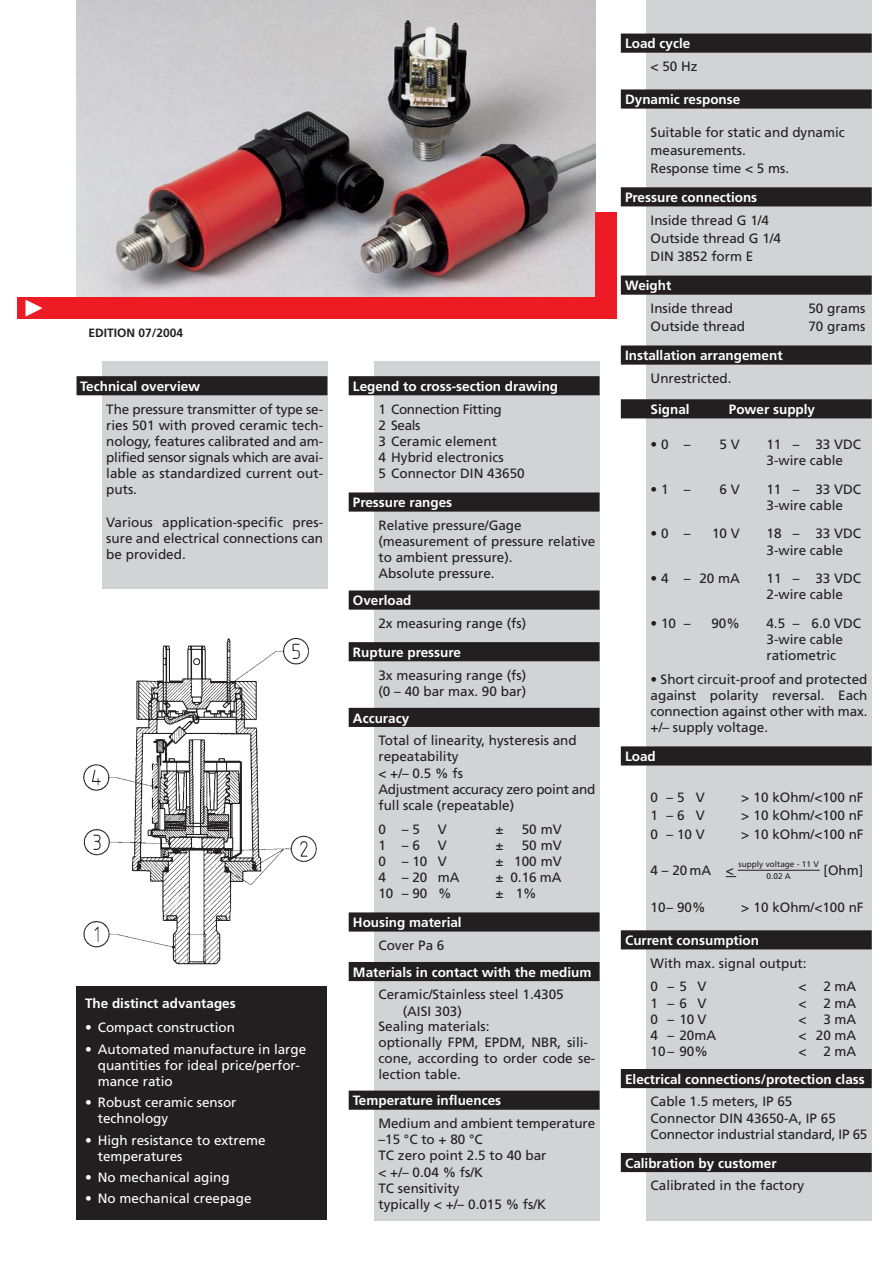
<style>
.page{position:relative;width:893px;height:1263px;background:#fff}
.page>*{position:absolute;margin:0;border:0;box-sizing:border-box;transform-origin:0 0}
.t1{font:13.5px/16.2px "Frutiger";color:#231f20}
.t2{font:700 13.5px "Frutiger";color:#fff}
.t3{font:13.5px/16.2px "Frutiger";color:#fff}
.t4{font:700 12px "Frutiger";color:#231f20}
.t5{font:8.25px/12px "Frutiger";color:#231f20;text-align:center}
.s1{font-weight:700}
</style>
<div class="page">
<div style="left:102px;top:361px;width:225px;height:228px;background:#d1d3d4"></div>
<div style="left:374px;top:361px;width:226px;height:859px;background:#d1d3d4"></div>
<div style="left:646px;top:0;width:226px;height:1220px;background:#d1d3d4"></div>
<div style="left:77px;top:376px;width:250px;height:19px;background:#231f20"></div>
<div style="left:349px;top:376px;width:251px;height:19px;background:#231f20"></div>
<div style="left:349px;top:492px;width:251px;height:20px;background:#231f20"></div>
<div style="left:349px;top:590px;width:251px;height:20px;background:#231f20"></div>
<div style="left:349px;top:642px;width:251px;height:19px;background:#231f20"></div>
<div style="left:349px;top:708px;width:251px;height:19px;background:#231f20"></div>
<div style="left:349px;top:912px;width:251px;height:19px;background:#231f20"></div>
<div style="left:349px;top:962px;width:251px;height:19px;background:#231f20"></div>
<div style="left:349px;top:1090px;width:251px;height:20px;background:#231f20"></div>
<div style="left:621px;top:34px;width:251px;height:19px;background:#231f20"></div>
<div style="left:621px;top:89px;width:251px;height:20px;background:#231f20"></div>
<div style="left:621px;top:187px;width:251px;height:19px;background:#231f20"></div>
<div style="left:621px;top:276px;width:251px;height:19px;background:#231f20"></div>
<div style="left:621px;top:345px;width:251px;height:20px;background:#231f20"></div>
<div style="left:621px;top:399px;width:251px;height:19px;background:#231f20"></div>
<div style="left:621px;top:746px;width:251px;height:19px;background:#231f20"></div>
<div style="left:621px;top:930px;width:251px;height:19px;background:#231f20"></div>
<div style="left:621px;top:1069px;width:251px;height:19px;background:#231f20"></div>
<div style="left:621px;top:1153px;width:251px;height:19px;background:#231f20"></div>
<hr style="left:738px;top:870px;width:82px;height:1px;background:#231f20">
<div style="left:77px;top:986px;width:250px;height:234px;background:#231f20"></div>
<img style="left:83px;top:638px;width:234px;height:327px">
<img style="left:77px;top:0;width:518px;height:297px">
<div style="left:17px;top:297px;width:600px;height:22px;background:#ed1c24"></div>
<div style="left:595px;top:212px;width:22px;height:107px;background:#ed1c24"></div>
<svg style="left:26px;top:300px;width:17px;height:17px"></svg>
<p class="t4" style="left:88px;top:328px;width:96px">EDITION 07/2004</p>
<p class="t2" style="left:80px;top:381px;width:122px">Technical overview</p>
<p class="t1" style="left:106px;top:402px;width:218px;text-align:justify">The pressure transmitter of type se&shy;ries 501 with proved ceramic tech&shy;nology, features calibrated and am&shy;plified sensor signals which are avai&shy;lable as standardized current out&shy;puts.</p>
<p class="t1" style="left:106px;top:515px;width:218px;text-align:justify">Various application-specific pres&shy;sure and electrical connections can be provided.</p>
<p class="t2" style="left:85px;top:997px;width:152px">The distinct advantages</p>
<p class="t3" style="left:85px;top:1020px;width:151px"><span class="s1">•</span> Compact construction</p>
<p class="t3" style="left:98px;top:1042px;width:210px;text-indent:-13px">• Automated manufacture in large quantities for ideal price/perfor&shy;mance ratio</p>
<p class="t3" style="left:98px;top:1095px;width:140px;text-indent:-13px">• Robust ceramic sensor technology</p>
<p class="t3" style="left:98px;top:1133px;width:170px;text-indent:-13px">• High resistance to extreme temperatures</p>
<p class="t3" style="left:85px;top:1170px;width:146px">• No mechanical aging</p>
<p class="t3" style="left:85px;top:1191px;width:168px">• No mechanical creepage</p>
<p class="t2" style="left:353px;top:381px;width:207px">Legend to cross-section drawing</p>
<p class="t1" style="left:378px;top:402px;width:148px">1 Connection Fitting<br>2 Seals<br>3 Ceramic element<br>4 Hybrid electronics<br>5 Connector DIN 43650</p>
<p class="t2" style="left:353px;top:497px;width:101px">Pressure ranges</p>
<p class="t1" style="left:378px;top:518px;width:218px">Relative pressure/Gage (measurement of pressure relative to ambient pressure).<br>Absolute pressure.</p>
<p class="t2" style="left:353px;top:595px;width:60px">Overload</p>
<p class="t1" style="left:378px;top:616px;width:149px">2x measuring range (fs)</p>
<p class="t2" style="left:353px;top:647px;width:109px">Rupture pressure</p>
<p class="t1" style="left:378px;top:668px;width:149px">3x measuring range (fs) (0 – 40 bar max. 90 bar)</p>
<p class="t2" style="left:353px;top:713px;width:58px">Accuracy</p>
<p class="t1" style="left:378px;top:733px;width:218px">Total of linearity, hysteresis and repeatability<br>&lt; +/– 0.5 % fs<br>Adjustment accuracy zero point and full scale (repeatable)</p>
<p class="t1" style="left:378px;top:822px;width:43px">0 – 5</p>
<p class="t1" style="left:438px;top:822px;width:11px">V</p>
<p class="t1" style="left:495px;top:822px;width:10px">±</p>
<p class="t1" style="left:522px;top:822px;width:42px">50 mV</p>
<p class="t1" style="left:378px;top:838px;width:43px">1 – 6</p>
<p class="t1" style="left:438px;top:838px;width:11px">V</p>
<p class="t1" style="left:495px;top:838px;width:10px">±</p>
<p class="t1" style="left:522px;top:838px;width:42px">50 mV</p>
<p class="t1" style="left:378px;top:854px;width:70px">0 – 10V</p>
<p class="t1" style="left:495px;top:854px;width:68px">± 100 mV</p>
<p class="t1" style="left:378px;top:870px;width:83px">4 – 20 mA</p>
<p class="t1" style="left:495px;top:870px;width:68px">± 0.16 mA</p>
<p class="t1" style="left:378px;top:886px;width:75px">10 – 90 %</p>
<p class="t1" style="left:495px;top:886px;width:43px">± 1%</p>
<p class="t2" style="left:353px;top:917px;width:110px">Housing material</p>
<p class="t1" style="left:378px;top:938px;width:68px">Cover Pa 6</p>
<p class="t2" style="left:353px;top:967px;width:240px">Materials in contact with the medium</p>
<p class="t1" style="left:378px;top:988px;width:187px">Ceramic/Stainless steel 1.4305</p>
<p class="t1" style="left:403px;top:1004px;width:61px">(AISI 303)</p>
<p class="t1" style="left:378px;top:1019px;width:113px">Sealing materials:</p>
<p class="t1" style="left:378px;top:1035px;width:211px">optionally FPM, EPDM, NBR, sili-</p>
<p class="t1" style="left:378px;top:1051px;width:218px">cone, according to order code se-</p>
<p class="t1" style="left:378px;top:1067px;width:84px">lection table.</p>
<p class="t2" style="left:353px;top:1095px;width:150px">Temperature influences</p>
<p class="t1" style="left:378px;top:1116px;width:218px">Medium and ambient temperature –15 °C to + 80 °C<br>TC zero point 2.5 to 40 bar<br>&lt; +/– 0.04 % fs/K<br>TC sensitivity<br>typically &lt; +/– 0.015 % fs/K</p>
<p class="t2" style="left:625px;top:38px;width:67px">Load cycle</p>
<p class="t1" style="left:651px;top:59px;width:49px">&lt; 50 Hz</p>
<p class="t2" style="left:625px;top:94px;width:117px">Dynamic response</p>
<p class="t1" style="left:651px;top:124px;width:196px;line-height:18.3px">Suitable for static and dynamic measurements.<br>Response time &lt; 5 ms.</p>
<p class="t2" style="left:625px;top:192px;width:134px">Pressure connections</p>
<p class="t1" style="left:651px;top:212px;width:132px;line-height:18.3px">Inside thread G 1/4<br>Outside thread G 1/4<br>DIN 3852 form E</p>
<p class="t2" style="left:625px;top:280px;width:48px">Weight</p>
<p class="t1" style="left:651px;top:301px;width:84px">Inside thread</p>
<p class="t1" style="left:808px;top:301px;width:59px">50 grams</p>
<p class="t1" style="left:651px;top:319px;width:96px">Outside thread</p>
<p class="t1" style="left:808px;top:319px;width:59px">70 grams</p>
<p class="t2" style="left:625px;top:350px;width:159px">Installation arrangement</p>
<p class="t1" style="left:651px;top:371px;width:82px">Unrestricted.</p>
<p class="t2" style="left:651px;top:404px;width:41px">Signal</p>
<p class="t2" style="left:729px;top:404px;width:88px">Power supply</p>
<p class="t1" style="left:651px;top:437px;width:42px">• 0 –</p>
<p class="t1" style="left:720px;top:437px;width:22px">5 V</p>
<p class="t1" style="left:766px;top:437px;width:96px">11 – 33 VDC<br>3-wire cable</p>
<p class="t1" style="left:651px;top:482px;width:42px">• 1 –</p>
<p class="t1" style="left:720px;top:482px;width:22px">6 V</p>
<p class="t1" style="left:766px;top:482px;width:96px">11 – 33 VDC<br>3-wire cable</p>
<p class="t1" style="left:651px;top:527px;width:42px">• 0 –</p>
<p class="t1" style="left:712px;top:527px;width:29px">10 V</p>
<p class="t1" style="left:766px;top:527px;width:96px">18 – 33 VDC<br>3-wire cable</p>
<p class="t1" style="left:651px;top:571px;width:91px">• 4 – 20 mA</p>
<p class="t1" style="left:766px;top:571px;width:96px">11 – 33 VDC<br>2-wire cable</p>
<p class="t1" style="left:651px;top:616px;width:42px">• 10 –</p>
<p class="t1" style="left:711px;top:616px;width:30px">90%</p>
<p class="t1" style="left:766px;top:616px;width:96px">4.5 – 6.0 VDC<br>3-wire cable ratiometric</p>
<p class="t1" style="left:651px;top:672px;width:218px;text-align:justify">• Short circuit-proof and protected against polarity reversal. Each connection against other with max. +/– supply voltage.</p>
<p class="t2" style="left:625px;top:751px;width:32px">Load</p>
<p class="t1" style="left:651px;top:790px;width:56px">0– 5V</p>
<p class="t1" style="left:741px;top:790px;width:124px">&gt; 10 kOhm/&lt;100 nF</p>
<p class="t1" style="left:651px;top:809px;width:56px">1– 6V</p>
<p class="t1" style="left:741px;top:809px;width:124px">&gt; 10 kOhm/&lt;100 nF</p>
<p class="t1" style="left:651px;top:827px;width:56px">0 – 10V</p>
<p class="t1" style="left:741px;top:827px;width:124px">&gt; 10 kOhm/&lt;100 nF</p>
<p class="t1" style="left:651px;top:863px;width:85px">4 – 20mA &lt;</p>
<p class="t1" style="left:823px;top:863px;width:41px">[Ohm]</p>
<p class="t1" style="left:651px;top:900px;width:56px">10– 90%</p>
<p class="t1" style="left:741px;top:900px;width:124px">&gt; 10 kOhm/&lt;100 nF</p>
<p class="t2" style="left:625px;top:935px;width:135px">Current consumption</p>
<p class="t1" style="left:651px;top:952px;width:157px;line-height:23.7px">With max. signal output:<br>0– 5V</p>
<p class="t5" style="left:739px;top:858px;width:82px">supply voltage - 11 V<br>0.02 A</p>
<p class="t1" style="left:799px;top:980px;width:59px">&lt; 2 mA</p>
<p class="t1" style="left:651px;top:996px;width:57px">1– 6V</p>
<p class="t1" style="left:799px;top:996px;width:59px">&lt; 2 mA</p>
<p class="t1" style="left:651px;top:1012px;width:57px">0 –10V</p>
<p class="t1" style="left:799px;top:1012px;width:59px">&lt; 3 mA</p>
<p class="t1" style="left:651px;top:1028px;width:67px">4 – 20mA</p>
<p class="t1" style="left:799px;top:1028px;width:59px">&lt; 20 mA</p>
<p class="t1" style="left:651px;top:1044px;width:59px">10 – 90%</p>
<p class="t1" style="left:799px;top:1044px;width:59px">&lt; 2 mA</p>
<p class="t2" style="left:625px;top:1074px;width:241px">Electrical connections/protection class</p>
<p class="t1" style="left:651px;top:1095px;width:218px">Cable 1.5 meters, IP 65<br>Connector DIN 43650-A, IP 65<br>Connector industrial standard, IP 65</p>
<p class="t2" style="left:625px;top:1158px;width:153px">Calibration by customer</p>
<p class="t1" style="left:651px;top:1178px;width:155px">Calibrated in the factory</p>
</div>
